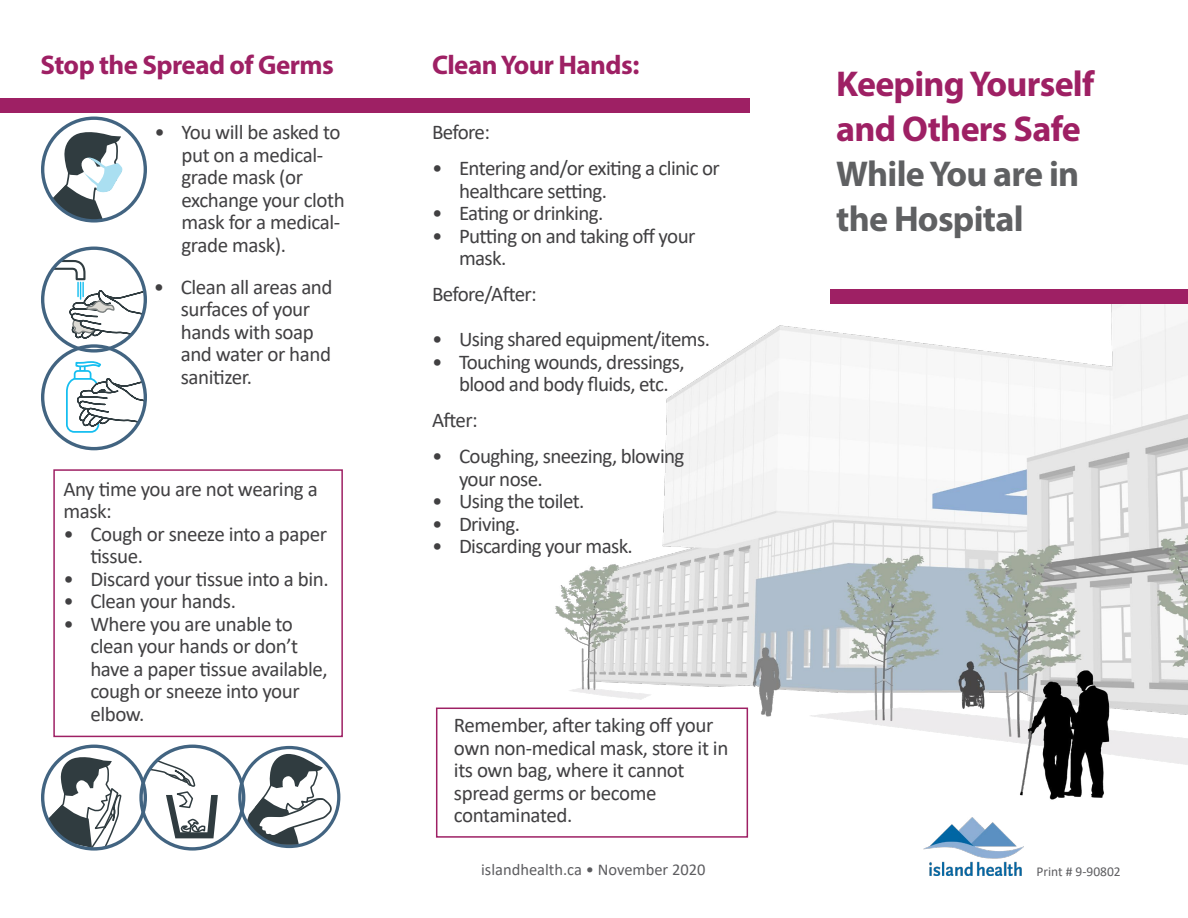
<style>
.page{position:relative;width:1188px;height:918px;background:#fff}
.page>*{position:absolute;margin:0;border:0;box-sizing:border-box;transform-origin:0 0}
.t1{font:700 36px/45px "Myriad Pro";letter-spacing:-.02em;color:#9e2064}
.t2{font:700 36px/45px "Myriad Pro";letter-spacing:-.02em;color:#5f6062}
.t3{font:700 27px "Myriad Pro";letter-spacing:-.02em;color:#9e2064}
.t4{font:21px/22.5px "Calibri";letter-spacing:-.025em;color:#414042}
.t5{font:16.5px "Calibri";color:#5d5d60}
.t6{font:13.5px "Calibri";color:#5d5d60}
</style>
<div class="page">
<img style="left:552px;top:289px;width:636px;height:548px">
<div style="left:830px;top:290px;width:358px;height:14px;background:#9e2064"></div>
<img style="left:924px;top:817px;width:99px;height:59px">
<div style="left:0;top:98px;width:749px;height:14px;background:#9e2064"></div>
<svg style="left:43px;top:259px;width:102px;height:83px"></svg>
<div style="left:41px;top:247px;width:106px;height:106px;border:3px solid #426481;border-radius:50%"></div>
<svg style="left:66px;top:360px;width:79px;height:74px"></svg>
<div style="left:41px;top:344px;width:106px;height:106px;border:3px solid #426481;border-radius:50%"></div>
<svg style="left:141px;top:756px;width:77px;height:82px"></svg>
<div style="left:139px;top:745px;width:106px;height:106px;border:3px solid #426481;border-radius:50%"></div>
<svg style="left:242px;top:754px;width:94px;height:91px"></svg>
<div style="left:238px;top:746px;width:102px;height:102px;border:3px solid #426481;border-radius:50%"></div>
<svg style="left:41px;top:754px;width:81px;height:97px"></svg>
<div style="left:41px;top:117px;width:106px;height:106px;border:3px solid #426481;border-radius:50%"></div>
<svg style="left:43px;top:129px;width:81px;height:92px"></svg>
<div style="left:53px;top:469px;width:290px;height:268px;border:2px solid #9e2064"></div>
<div style="left:436px;top:708px;width:312px;height:130px;border:2px solid #9e2064"></div>
<p class="t3" style="left:40px;top:48px;width:295px">Stop the Spread of Germs</p>
<p class="t3" style="left:432px;top:48px;width:209px">Clean Your Hands:</p>
<p class="t4" style="left:182px;top:121px;width:165px;text-indent:-27px">• You will be asked to put on a medical&shy;grade mask (or exchange your cloth mask for a medical&shy;grade mask).</p>
<p class="t4" style="left:181px;top:275px;width:153px;text-indent:-27px">• Clean all areas and surfaces of your hands with soap and water or hand sanitizer.</p>
<p class="t4" style="left:63px;top:477px;width:256px">Any time you are not wearing a mask:</p>
<p class="t4" style="left:90px;top:522px;width:238px;text-indent:-27px">• Cough or sneeze into a paper tissue.</p>
<p class="t4" style="left:63px;top:567px;width:267px">• Discard your tissue into a bin.</p>
<p class="t4" style="left:63px;top:590px;width:174px">• Clean your hands.</p>
<p class="t4" style="left:90px;top:612px;width:239px;text-indent:-27px">• Where you are unable to clean your hands or don’t have a paper tissue available, cough or sneeze into your elbow.</p>
<p class="t4" style="left:432px;top:121px;width:60px">Before:</p>
<p class="t4" style="left:459px;top:157px;width:262px;text-indent:-27px">• Entering and/or exiting a clinic or healthcare setting.</p>
<p class="t4" style="left:432px;top:202px;width:173px">• Eating or drinking.</p>
<p class="t4" style="left:459px;top:224px;width:238px;text-indent:-27px">• Putting on and taking off your mask.</p>
<p class="t4" style="left:432px;top:283px;width:106px">Before/After:</p>
<p class="t4" style="left:432px;top:328px;width:279px">• Using shared equipment/items.</p>
<p class="t4" style="left:432px;top:350px;width:254px;text-align:center">• Touching wounds, dressings, blood and body fluids, etc.</p>
<p class="t4" style="left:432px;top:409px;width:47px">After:</p>
<p class="t4" style="left:459px;top:445px;width:227px;text-indent:-27px">• Coughing, sneezing, blowing your nose.</p>
<p class="t4" style="left:432px;top:490px;width:154px">• Using the toilet.</p>
<p class="t4" style="left:432px;top:512px;width:90px">• Driving.</p>
<p class="t4" style="left:432px;top:535px;width:202px">• Discarding your mask.</p>
<p class="t4" style="left:454px;top:714px;width:276px">Remember, after taking off your own non-medical mask, store it in its own bag, where it cannot spread germs or become contaminated.</p>
<p class="t5" style="left:481px;top:858px;width:226px">islandhealth.ca • November 2020</p>
<h1 class="t1" style="left:836px;top:60px;width:260px">Keeping Yourself and Others Safe</h1>
<h1 class="t2" style="left:836px;top:150px;width:245px">While You are in the Hospital</h1>
<p class="t6" style="left:1037px;top:862px;width:86px">Print # 9-90802</p>
</div>
